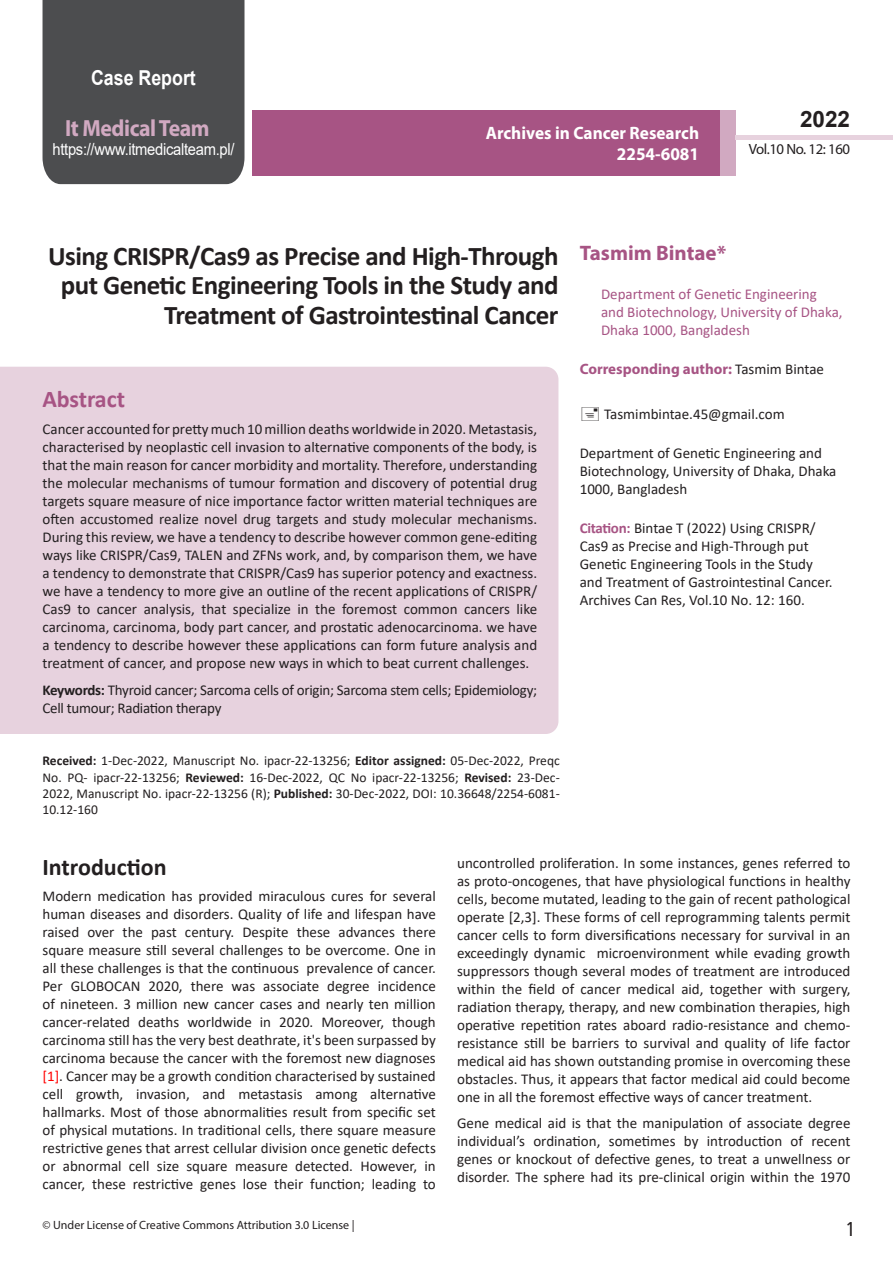
<style>
.page{position:relative;width:893px;height:1263px;background:#fff}
.page>*{position:absolute;margin:0;border:0;box-sizing:border-box;transform-origin:0 0}
.t1{font:700 27px/29.7px "Calibri";letter-spacing:-.02em;color:#231f20;text-align:right}
.t2{font:25.5px "Tunga";color:#231f20}
.side-heading{font:700 24px "Calibri";color:#231f20}
.t3{font:700 24px "Calibri";letter-spacing:-.005em;color:#a75484}
.t4{font:700 23.4px "Myriad Pro";letter-spacing:-.02em;color:#d1a9c1;scale:.93 1}
.t5{font:700 22.5px "Arial";color:#231f20}
.endnote_text{font:700 21px "Myriad Pro";color:#a75484}
.t6{font:700 20.55px "Arial";color:#fff;scale:.87 1}
.t7{font:700 18px/21.6px "Myriad Pro";color:#fff;text-align:right;scale:.96 1}
.t8{font:16.5px "Arial";letter-spacing:-.02em;color:#fff;scale:.89 1}
.body_text{font:15px/18px "Calibri";color:#231f20;text-align:justify}
.endnote_text-2{font:15px/18px "Calibri";color:#231f20}
.body_text-2{font:15px/18px "Calibri";letter-spacing:-.02em;color:#231f20}
.endnote_text-3{font:15px/18px "Calibri";color:#a75484}
.endnote_text-4{font:700 15px "Myriad Pro";color:#a75484}
.t9{font:14.85px "Myriad Pro";letter-spacing:-.03em;color:#231f20}
.No_Spacing{font:13.5px/16.2px "Calibri";color:#231f20;text-align:justify}
.t10{font:12px "Myriad Pro";color:#231f20}
.s1{font-family:"Calibri";font-weight:400;color:#231f20}
.s2{font-weight:700;color:#a75484}
.s3{font-weight:700}
.s4{color:#f00}
</style>
<div class="page">
<div style="left:252px;top:110px;width:469px;height:66px;background:#a75484"></div>
<div style="left:720px;top:110px;width:16px;height:66px;background:#d1a9c1"></div>
<div style="left:736px;top:135px;width:157px;height:5px;background:#e7d2de"></div>
<div style="left:43px;top:0;width:201px;height:184px;background:#4c4d4f"></div>
<div style="left:0;top:367px;width:558px;height:367px;background:#e7d2de"></div>
<p class="t6" style="left:91px;top:64px;width:122px">Case Report</p>
<h3 class="t4" style="left:65px;top:113px;width:157px">It Medical Team</h3>
<p class="t8" style="left:52px;top:138px;width:206px">https://www.itmedicalteam.pl/</p>
<p class="t7" style="left:486px;top:121px;width:224px">Archives in Cancer Research<br>2254-6081</p>
<h3 class="t5" style="left:800px;top:104px;width:52px">2022</h3>
<p class="t9" style="left:749px;top:140px;width:103px">Vol.10 No. 12: 160</p>
<p class="t1" style="left:48px;top:241px;width:512px">Using CRISPR/Cas9 as Precise and High-Through put Genetic Engineering Tools in the Study and<br>Treatment of Gastrointestinal Cancer</p>
<p class="endnote_text" style="left:580px;top:239px;width:148px">Tasmim Bintae*</p>
<p class="endnote_text-3" style="left:601px;top:285px;width:243px">Department of Genetic Engineering and Biotechnology, University of Dhaka,<br>Dhaka 1000, Bangladesh</p>
<p class="endnote_text-4" style="left:580px;top:359px;width:246px">Corresponding author: <span class="s1">Tasmim Bintae</span></p>
<p class="endnote_text-2" style="left:604px;top:404px;width:182px">Tasmimbintae.45@gmail.com</p>
<p class="endnote_text-2" style="left:580px;top:443px;width:258px">Department of Genetic Engineering and<br>Biotechnology, University of Dhaka, Dhaka<br>1000, Bangladesh</p>
<p class="endnote_text-2" style="left:580px;top:519px;width:254px"><span class="s2">Citation:</span> Bintae T (2022) Using CRISPR/ Cas9 as Precise and High-Through put Genetic Engineering Tools in the Study and Treatment of Gastrointestinal Cancer.<br>Archives Can Res, Vol.10 No. 12: 160.</p>
<p class="t3" style="left:43px;top:382px;width:84px">Abstract</p>
<p class="body_text" style="left:43px;top:420px;width:496px">Cancer accounted for prettymuch 10million deaths worldwide in 2020. Metastasis, characterised by neoplastic cell invasion to alternative components of the body, is that the main reason for cancer morbidity and mortality. Therefore, understanding the molecular mechanisms of tumour formation and discovery of potential drug targets square measure of nice importance factor written material techniques are often accustomed realize novel drug targets and study molecular mechanisms.<br>During this review, we have a tendency to describe however common gene-editing ways like CRISPR/Cas9, TALEN and ZFNs work, and, by comparison them, we have a tendency to demonstrate that CRISPR/Cas9 has superior potency and exactness. we have a tendency to more give an outline of the recent applications of CRISPR/ Cas9 to cancer analysis, that specialize in the foremost common cancers like carcinoma, carcinoma, body part cancer, and prostatic adenocarcinoma. we have a tendency to describe however these applications can form future analysis and treatment of cancer, and propose new ways in which to beat current challenges.</p>
<p class="body_text-2" style="left:43px;top:680px;width:496px"><span class="s3">Keywords:</span> Thyroid cancer; Sarcoma cells of origin; Sarcoma stem cells; Epidemiology;<br>Cell tumour; Radiation therapy</p>
<p class="No_Spacing" style="left:43px;top:752px;width:519px"><span class="s3">Received:</span> 1-Dec-2022, Manuscript No. ipacr-22-13256; <span class="s3">Editor assigned:</span> 05-Dec-2022, Preqc No. PQ- ipacr-22-13256; <span class="s3">Reviewed:</span> 16-Dec-2022, QC No ipacr-22-13256; <span class="s3">Revised:</span> 23-Dec-2022, Manuscript No. ipacr-22-13256 (R); <span class="s3">Published:</span> 30-Dec-2022, DOI: 10.36648/2254-6081- 10.12-160</p>
<p class="side-heading" style="left:43px;top:849px;width:126px">Introduction</p>
<p class="body_text" style="left:43px;top:887px;width:395px">Modern medication has provided miraculous cures for several human diseases and disorders. Quality of life and lifespan have raised over the past century. Despite these advances there square measure still several challenges to be overcome. One in all these challenges is that the continuous prevalence of cancer.<br>Per GLOBOCAN 2020, there was associate degree incidence of nineteen. 3 million new cancer cases and nearly ten million cancer-related deaths worldwide in 2020. Moreover, though carcinoma still has the very best deathrate, it's been surpassed by carcinoma because the cancer with the foremost new diagnoses <span class="s4">[1]</span>. Cancer may be a growth condition characterised by sustained cell growth, invasion, and metastasis among alternative hallmarks. Most of those abnormalities result from specific set of physical mutations. In traditional cells, there square measure restrictive genes that arrest cellular division once genetic defects or abnormal cell size square measure detected. However, in cancer, these restrictive genes lose their function; leading to</p>
<p class="t10" style="left:43px;top:1218px;width:314px">© Under License of Creative Commons Attribution 3.0 License |</p>
<p class="body_text" style="left:457px;top:853px;width:395px">uncontrolled proliferation. In some instances, genes referred to as proto-oncogenes, that have physiological functions in healthy cells, become mutated, leading to the gain of recent pathological operate [2,3]. These forms of cell reprogramming talents permit cancer cells to form diversifications necessary for survival in an exceedingly dynamic microenvironment while evading growth suppressors though several modes of treatment are introduced within the field of cancer medical aid, together with surgery, radiation therapy, therapy, and new combination therapies, high operative repetition rates aboard radio-resistance and chemo&shy;resistance still be barriers to survival and quality of life factor medical aid has shown outstanding promise in overcoming these obstacles. Thus, it appears that factor medical aid could become one in all the foremost effective ways of cancer treatment.</p>
<p class="body_text" style="left:457px;top:1114px;width:395px">Gene medical aid is that the manipulation of associate degree individual’s ordination, sometimes by introduction of recent genes or knockout of defective genes, to treat a unwellness or disorder. The sphere had its pre-clinical origin within the 1970</p>
<h2 class="t2" style="left:847px;top:1212px;width:9px">1</h2>
</div>
